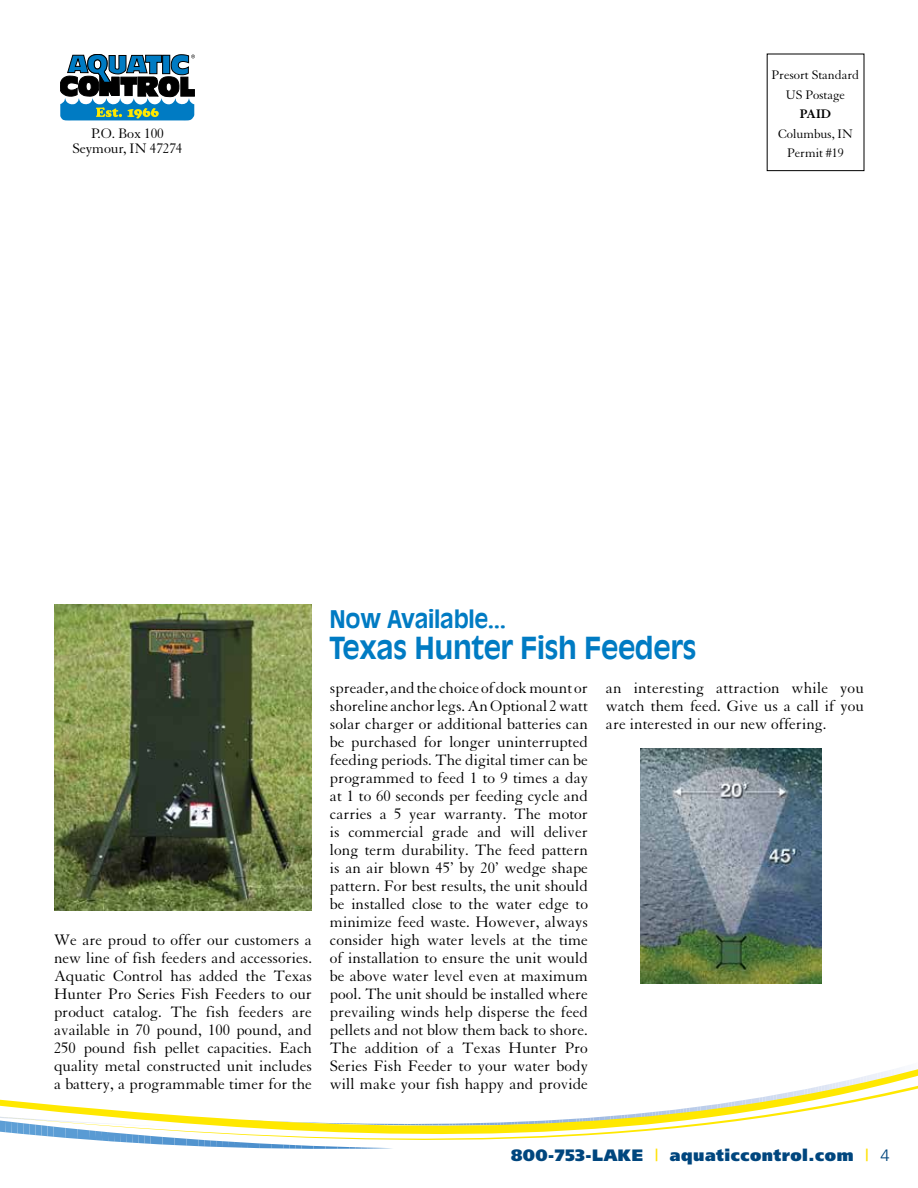
<style>
.page{position:relative;width:918px;height:1188px;background:#fff}
.page>*{position:absolute;margin:0;border:0;box-sizing:border-box;transform-origin:0 0}
.t1{font:700 30px "Antique Olive";letter-spacing:-.015em;color:#007bc3;scale:.94 1}
.t2{font:700 24px "Antique Olive";letter-spacing:-.015em;color:#007bc3;scale:.94 1}
.t3{font:16.5px/18px "Granjon";color:#000;text-align:justify}
.t4{font:900 16.5px "Frutiger";letter-spacing:.03em;color:#00467e}
.t5{font:15px/15px "Granjon";letter-spacing:-.01em;color:#000;text-align:center}
.t6{font:13.5px/19.5px "Granjon";letter-spacing:-.01em;color:#000;text-align:center}
.t7{font:700 13.5px "Granjon";color:#000}
.s1{font-weight:400;color:#ffe100}
.s2{font-weight:300}
</style>
<div class="page">
<svg style="left:60px;top:54px;width:135px;height:67px"></svg>
<svg style="left:0;top:1068px;width:918px;height:81px"></svg>
<img style="left:54px;top:605px;width:258px;height:305px">
<img style="left:640px;top:748px;width:182px;height:236px">
<p class="t5" style="left:72px;top:126px;width:112px">P.O. Box 100<br>Seymour, IN 47274</p>
<p class="t6" style="left:772px;top:65px;width:89px">Presort Standard<br>US Postage</p>
<p class="t7" style="left:800px;top:106px;width:33px">PAID</p>
<p class="t6" style="left:778px;top:124px;width:76px">Columbus, IN<br>Permit #19</p>
<p class="t3" style="left:54px;top:931px;width:260px">We are proud to offer our customers a new line of fish feeders and accessories.<br>Aquatic Control has added the Texas Hunter Pro Series Fish Feeders to our product catalog. The fish feeders are available in 70 pound, 100 pound, and 250 pound fish pellet capacities. Each quality metal constructed unit includes a battery, a programmable timer for the</p>
<h2 class="t2" style="left:329px;top:604px;width:190px">Now Available...</h2>
<h1 class="t1" style="left:329px;top:630px;width:392px">Texas Hunter Fish Feeders</h1>
<p class="t3" style="left:330px;top:679px;width:260px">spreader, and the choice of dock mount or shoreline anchor legs. An Optional 2 watt solar charger or additional batteries can be purchased for longer uninterrupted feeding periods. The digital timer can be programmed to feed 1 to 9 times a day at 1 to 60 seconds per feeding cycle and carries a 5 year warranty. The motor is commercial grade and will deliver long term durability. The feed pattern is an air blown 45’ by 20’ wedge shape pattern. For best results, the unit should be installed close to the water edge to minimize feed waste. However, always consider high water levels at the time of installation to ensure the unit would be above water level even at maximum pool. The unit should be installed where prevailing winds help disperse the feed pellets and not blow them back to shore.<br>The addition of a Texas Hunter Pro Series Fish Feeder to your water body will make your fish happy and provide</p>
<p class="t3" style="left:606px;top:679px;width:260px">an interesting attraction while you watch them feed. Give us a call if you are interested in our new offering.</p>
<p class="t4" style="left:511px;top:1145px;width:380px">800-753-LAKE <span class="s1">|</span> aquaticcontrol.com <span class="s1">|</span> <span class="s2">4</span></p>
</div>
